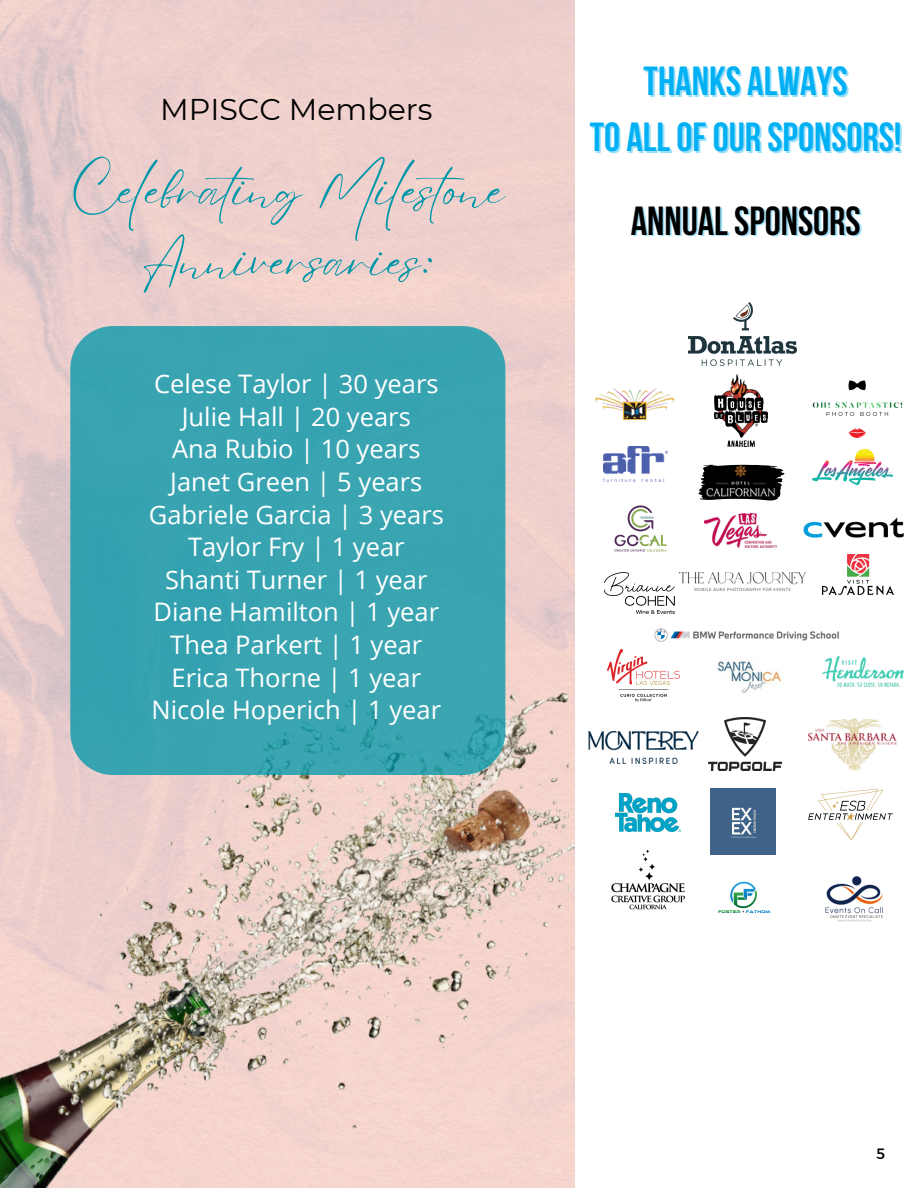
<style>
.page{position:relative;width:918px;height:1188px;background:#fff}
.page>*{position:absolute;margin:0;border:0;box-sizing:border-box;transform-origin:0 0}
.t1{font:50.55px/70.8px "Eyesome Script";color:#0097a9;text-align:center}
.t2{font:700 40.5px "Bebas Neue";color:#00b0f4}
.t3{font:700 40.5px "Bebas Neue";color:#000}
.t4{font:30px "Montserrat";color:#000}
.t5{font:25.5px "Open Sans";color:#fff}
.t6{font:15px "Montserrat";color:#000}
</style>
<div class="page">
<img style="left:0;top:561px;width:575px;height:627px">
<div style="left:70px;top:326px;width:435px;height:449px;background:#39a4b1"></div>
<img style="left:689px;top:303px;width:108px;height:63px">
<img style="left:603px;top:446px;width:64px;height:35px">
<img style="left:813px;top:449px;width:80px;height:35px">
<img style="left:708px;top:718px;width:73px;height:53px">
<img style="left:704px;top:514px;width:72px;height:34px">
<img style="left:804px;top:518px;width:100px;height:20px">
<img style="left:605px;top:573px;width:70px;height:40px">
<img style="left:614px;top:505px;width:53px;height:47px">
<img style="left:717px;top:661px;width:65px;height:32px">
<img style="left:595px;top:388px;width:80px;height:33px">
<img style="left:822px;top:555px;width:71px;height:39px">
<img style="left:825px;top:876px;width:58px;height:46px">
<img style="left:812px;top:380px;width:91px;height:58px">
<img style="left:808px;top:788px;width:85px;height:53px">
<img style="left:654px;top:628px;width:185px;height:14px">
<img style="left:715px;top:374px;width:53px;height:72px">
<img style="left:608px;top:649px;width:72px;height:53px">
<img style="left:611px;top:850px;width:74px;height:59px">
<img style="left:679px;top:572px;width:126px;height:18px">
<img style="left:615px;top:793px;width:66px;height:38px">
<img style="left:710px;top:789px;width:65px;height:65px">
<img style="left:718px;top:881px;width:53px;height:33px">
<img style="left:588px;top:732px;width:111px;height:31px">
<img style="left:809px;top:718px;width:88px;height:53px">
<svg style="left:698px;top:465px;width:87px;height:36px"></svg>
<img style="left:704px;top:464px;width:74px;height:33px">
<img style="left:822px;top:656px;width:81px;height:31px">
<h1 class="t4" style="left:160px;top:91px;width:274px">MPISCC Members</h1>
<p class="t1" style="left:71px;top:155px;width:436px">Celebrating Milestone<br>Anniversaries:</p>
<p class="t5" style="left:154px;top:366px;width:286px">Celese Taylor | 30 years</p>
<p class="t5" style="left:182px;top:399px;width:231px">Julie Hall | 20 years</p>
<p class="t5" style="left:172px;top:431px;width:250px">Ana Rubio | 10 years</p>
<p class="t5" style="left:170px;top:464px;width:254px">Janet Green | 5 years</p>
<p class="t5" style="left:149px;top:496px;width:297px">Gabriele Garcia | 3 years</p>
<p class="t5" style="left:188px;top:529px;width:218px">Taylor Fry | 1 year</p>
<p class="t5" style="left:165px;top:562px;width:264px">Shanti Turner | 1 year</p>
<p class="t5" style="left:154px;top:594px;width:287px">Diane Hamilton | 1 year</p>
<p class="t5" style="left:170px;top:627px;width:254px">Thea Parkert | 1 year</p>
<p class="t5" style="left:172px;top:660px;width:251px">Erica Thorne | 1 year</p>
<p class="t5" style="left:152px;top:692px;width:291px">Nicole Hoperich | 1 year</p>
<p class="t2" style="left:644px;top:65px;width:206px">THANKS ALWAYS</p>
<p class="t2" style="left:590px;top:121px;width:313px">TO ALLOFOUR SPONSORS!</p>
<p class="t3" style="left:631px;top:204px;width:232px">ANNUALSPONSORS</p>
<p class="t6" style="left:877px;top:1144px;width:10px">5</p>
</div>
